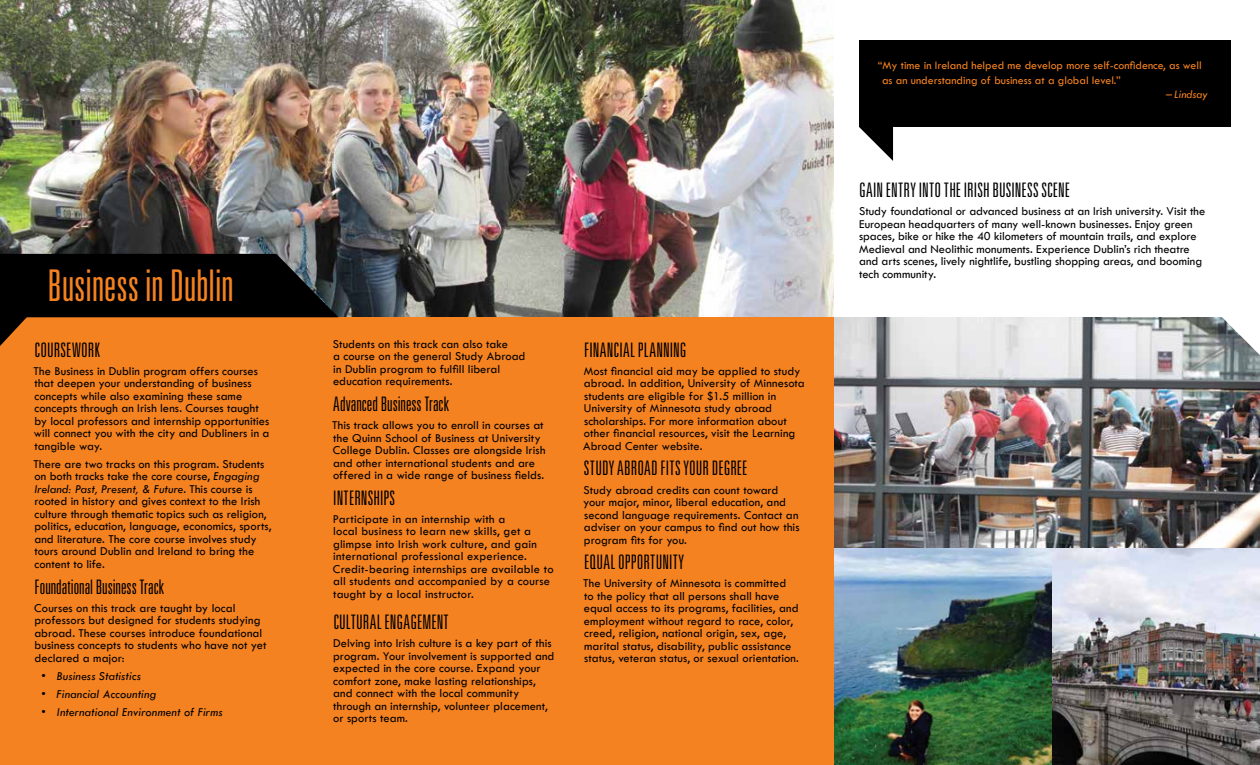
<style>
.page{position:relative;width:1260px;height:765px;background:#fff}
.page>*{position:absolute;margin:0;border:0;box-sizing:border-box;transform-origin:0 0}
.t1{font:300 ultra-condensed 43.75px "Univers";color:#f58220}
.t2{font:300 ultra-condensed 20px "Univers";color:#000}
.t3{font:12.5px/12.5px "Tw Cen";letter-spacing:.005em;color:#000}
.t4{font:italic 12.5px "Tw Cen";letter-spacing:.01em;color:#000}
.t5{font:11.88px/14.2px "Tw Cen";color:#f58220}
.t6{font:italic 11.88px "Tw Cen";color:#f58220}
.s1{font-style:italic}
</style>
<div class="page">
<img style="left:834px;top:318px;width:426px;height:447px">
<img style="left:0;top:0;width:834px;height:317px">
<div style="left:0;top:317px;width:834px;height:448px;background:#f58220"></div>
<div style="left:859px;top:40px;width:371px;height:87px;background:#000"></div>
<svg style="left:859px;top:127px;width:34px;height:34px"></svg>
<svg style="left:0;top:254px;width:338px;height:92px"></svg>
<svg style="left:1215px;top:317px;width:45px;height:38px"></svg>
<h1 class="t1" style="left:47px;top:262px;width:188px">Business in Dublin</h1>
<h2 class="t2" style="left:35px;top:339px;width:67px">COURSEWORK</h2>
<p class="t3" style="left:34px;top:365px;width:237px">The Business in Dublin program offers courses that deepen your understanding of business concepts while also examining these same concepts through an Irish lens. Courses taught by local professors and internship opportunities will connect you with the city and Dubliners in a tangible way.</p>
<p class="t3" style="left:34px;top:458px;width:239px">There are two tracks on this program. Students on both tracks take the core course, <span class="s1">Engaging Ireland: Past, Present, &amp; Future</span>. This course is rooted in history and gives context to the Irish culture through thematic topics such as religion, politics, education, language, economics, sports, and literature. The core course involves study tours around Dublin and Ireland to bring the content to life.</p>
<h2 class="t2" style="left:35px;top:576px;width:131px">Foundational Business Track</h2>
<p class="t3" style="left:34px;top:601px;width:234px">Courses on this track are taught by local professors but designed for students studying abroad. These courses introduce foundational business concepts to students who have not yet declared a major:</p>
<p class="t4" style="left:42px;top:668px;width:101px">• Business Statistics</p>
<p class="t4" style="left:42px;top:687px;width:116px">• Financial Accounting</p>
<p class="t4" style="left:42px;top:705px;width:183px">• International Environment of Firms</p>
<p class="t3" style="left:333px;top:338px;width:194px">Students on this track can also take<br>a course on the general Study Abroad in Dublin program to fulfill liberal education requirements.</p>
<h2 class="t2" style="left:333px;top:393px;width:118px">Advanced Business Track</h2>
<p class="t3" style="left:332px;top:419px;width:215px">This track allows you to enroll in courses at the Quinn School of Business at University College Dublin. Classes are alongside Irish and other international students and are offered in a wide range of business fields.</p>
<h2 class="t2" style="left:333px;top:487px;width:63px">INTERNSHIPS</h2>
<p class="t3" style="left:333px;top:513px;width:222px">Participate in an internship with a<br>local business to learn new skills, get a glimpse into Irish work culture, and gain international professional experience.<br>Credit-bearing internships are available to all students and accompanied by a course taught by a local instructor.</p>
<h2 class="t2" style="left:333px;top:612px;width:117px">CULTURAL ENGAGEMENT</h2>
<p class="t3" style="left:333px;top:637px;width:223px">Delving into Irish culture is a key part of this program. Your involvement is supported and expected in the core course. Expand your comfort zone, make lasting relationships, and connect with the local community through an internship, volunteer placement, or sports team.</p>
<h2 class="t2" style="left:584px;top:339px;width:104px">FINANCIAL PLANNING</h2>
<p class="t3" style="left:583px;top:365px;width:223px">Most financial aid may be applied to study abroad. In addition, University of Minnesota students are eligible for $1.5 million in University of Minnesota study abroad scholarships. For more information about other financial resources, visit the Learning Abroad Center website.</p>
<h2 class="t2" style="left:584px;top:458px;width:165px">STUDY ABROAD FITS YOUR DEGREE</h2>
<p class="t3" style="left:583px;top:483px;width:218px">Study abroad credits can count toward your major, minor, liberal education, and second language requirements. Contact an adviser on your campus to find out how this program fits for you.</p>
<h2 class="t2" style="left:584px;top:552px;width:101px">EQUAL OPPORTUNITY</h2>
<p class="t3" style="left:583px;top:577px;width:217px">The University of Minnesota is committed to the policy that all persons shall have equal access to its programs, facilities, and employment without regard to race, color, creed, religion, national origin, sex, age, marital status, disability, public assistance status, veteran status, or sexual orientation.</p>
<p class="t5" style="left:882px;top:58px;width:321px;text-indent:-4px">“My time in Ireland helped me develop more self-confidence, as well as an understanding of business at a global level.”</p>
<p class="t6" style="left:1166px;top:87px;width:43px">– Lindsay</p>
<h2 class="t2" style="left:859px;top:179px;width:212px">GAIN ENTRY INTO THE IRISH BUSINESS SCENE</h2>
<p class="t3" style="left:859px;top:205px;width:348px">Study foundational or advanced business at an Irish university. Visit the European headquarters of many well-known businesses. Enjoy green spaces, bike or hike the 40 kilometers of mountain trails, and explore Medieval and Neolithic monuments. Experience Dublin’s rich theatre and arts scenes, lively nightlife, bustling shopping areas, and booming tech community.</p>
</div>
